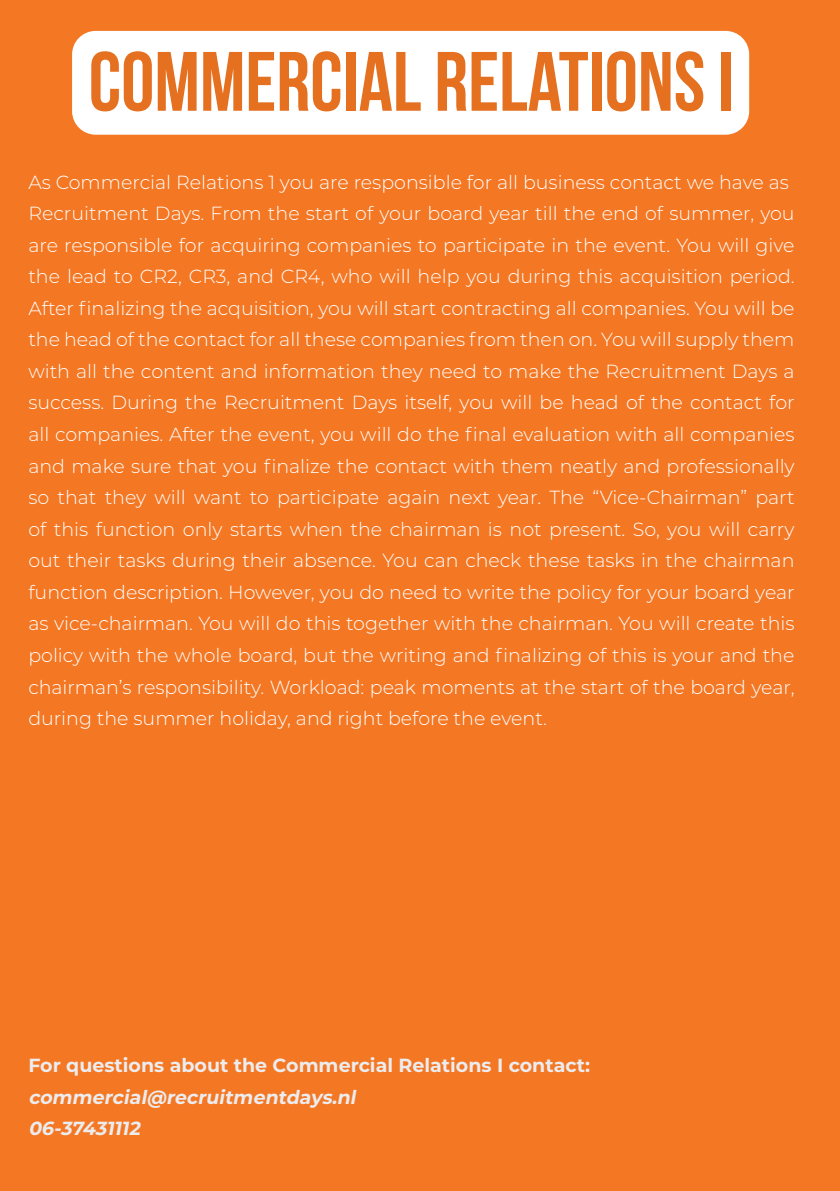
<style>
.page{position:relative;width:840px;height:1191px;background:#fff}
.page>*{position:absolute;margin:0;border:0;box-sizing:border-box;transform-origin:0 0}
.t1{font:700 84px "Bebas Neue";color:#e47020}
.t2{font:300 19px/31.6px "Montserrat";color:#fff;text-align:justify}
.t3{font:700 19px "Montserrat";color:#ececee}
.t4{font:italic 700 19px "Montserrat";color:#ececee}
</style>
<div class="page">
<div style="left:0;top:0;width:839px;height:1191px;background:#f47723"></div>
<div style="left:72px;top:31px;width:676px;height:104px;background:#fff;border-radius:24px"></div>
<p class="t1" style="left:89px;top:36px;width:646px">COMMERCIAL RELATIONS I</p>
<p class="t2" style="left:28px;top:165px;width:761px">As Commercial Relations 1 you are responsible for all business contact we have as</p>
<p class="t2" style="left:28px;top:197px;width:767px">Recruitment Days. From the start of your board year till the end of summer, you are responsible for acquiring companies to participate in the event. You will give the lead to CR2, CR3, and CR4, who will help you during this acquisition period.<br>After finalizing the acquisition, you will start contracting all companies. You will be the head of the contact for all these companies from then on. You will supply them with all the content and information they need to make the Recruitment Days a success. During the Recruitment Days itself, you will be head of the contact for all companies. After the event, you will do the final evaluation with all companies and make sure that you finalize the contact with them neatly and professionally so that they will want to participate again next year. The “Vice-Chairman” part of this function only starts when the chairman is not present. So, you will carry out their tasks during their absence. You can check these tasks in the chairman function description. However, you do need to write the policy for your board year as vice-chairman. You will do this together with the chairman. You will create this policy with the whole board, but the writing and finalizing of this is your and the chairman’s responsibility. Workload: peak moments at the start of the board year, during the summer holiday, and right before the event.</p>
<p class="t3" style="left:28px;top:1051px;width:563px">For questions about the Commercial Relations I contact:</p>
<p class="t4" style="left:28px;top:1083px;width:333px">commercial@recruitmentdays.nl</p>
<p class="t4" style="left:28px;top:1115px;width:117px">06-37431112</p>
</div>
